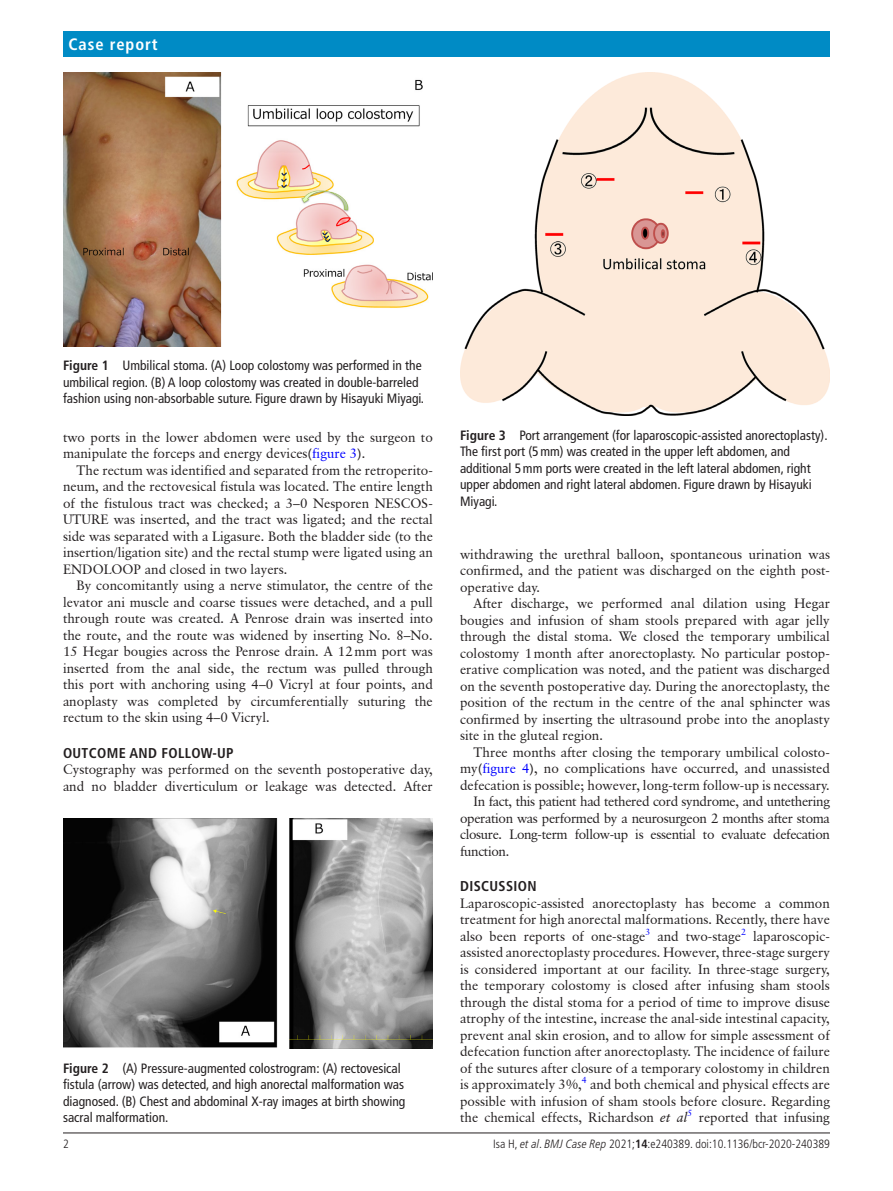
<style>
.page{position:relative;width:893px;height:1191px;background:#fff}
.page>*{position:absolute;margin:0;border:0;box-sizing:border-box;transform-origin:0 0}
.t1{font:700 condensed 16.5px "Frutiger LT Pro";letter-spacing:.055em;color:#fff}
.t2{font:700 condensed 14.25px "Frutiger LT Pro";letter-spacing:.025em;color:#231f20}
.t3{font:13.5px/16.5px "Classical Garamond BT";color:#231f20;text-align:justify}
.t4{font:condensed 13.5px/16.5px "Frutiger LT Pro";color:#231f20}
.t5{font:13.5px "Classical Garamond BT";letter-spacing:-.025em;color:#231f20}
.t6{font:300 condensed 12px "Frutiger LT Pro";color:#231f20}
.t7{font:9px "Classical Garamond BT";color:#00f}
.s1{font-weight:700}
.s2{color:#00f}
.s3{font-style:italic}
</style>
<div class="page">
<hr style="left:63px;top:1132px;width:767px;height:1px;background:#231f20">
<div style="left:63px;top:31px;width:767px;height:25px;background:#008bc5"></div>
<img style="left:63px;top:72px;width:370px;height:274px">
<img style="left:63px;top:818px;width:370px;height:230px">
<img style="left:460px;top:72px;width:370px;height:343px">
<p class="t1" style="left:69px;top:34px;width:91px">Case report</p>
<p class="t4" style="left:63px;top:357px;width:363px"><span class="s1">Figure 1</span> Umbilical stoma. (A) Loop colostomy was performed in the umbilical region. (B) A loop colostomy was created in double-barreled fashion using non-absorbable suture. Figure drawn by Hisayuki Miyagi.</p>
<p class="t3" style="left:63px;top:428px;width:371px">two ports in the lower abdomen were used by the surgeon to manipulate the forceps and energy devices(<span class="s2">figure 3</span>).</p>
<p class="t3" style="left:63px;top:461px;width:371px;text-indent:14px">The rectum was identified and separated from the retroperito&shy;neum, and the rectovesical fistula was located. The entire length of the fistulous tract was checked; a 3–0 Nesporen NESCOS-UTURE was inserted, and the tract was ligated; and the rectal side was separated with a Ligasure. Both the bladder side (to the insertion/ligation site) and the rectal stump were ligated using an ENDOLOOP and closed in two layers.</p>
<p class="t3" style="left:63px;top:577px;width:371px;text-indent:14px">By concomitantly using a nerve stimulator, the centre of the levator ani muscle and coarse tissues were detached, and a pull through route was created. A Penrose drain was inserted into the route, and the route was widened by inserting No. 8–No.<br>15 Hegar bougies across the Penrose drain. A 12mm port was inserted from the anal side, the rectum was pulled through this port with anchoring using 4–0 Vicryl at four points, and anoplasty was completed by circumferentially suturing the rectum to the skin using 4–0 Vicryl.</p>
<p class="t2" style="left:63px;top:744px;width:172px">OUTCOME AND FOLLOW-UP</p>
<p class="t3" style="left:63px;top:761px;width:371px">Cystography was performed on the seventh postoperative day, and no bladder diverticulum or leakage was detected. After</p>
<p class="t4" style="left:63px;top:1059px;width:344px"><span class="s1">Figure 2</span> (A) Pressure-augmented colostrogram: (A) rectovesical fistula (arrow) was detected, and high anorectal malformation was diagnosed. (B) Chest and abdominal X-ray images at birth showing sacral malformation.</p>
<p class="t4" style="left:460px;top:427px;width:369px"><span class="s1">Figure 3</span> Port arrangement (for laparoscopic-assisted anorectoplasty).<br>The first port (5mm) was created in the upper left abdomen, and additional 5mm ports were created in the left lateral abdomen, right upper abdomen and right lateral abdomen. Figure drawn by Hisayuki Miyagi.</p>
<p class="t3" style="left:460px;top:545px;width:371px">withdrawing the urethral balloon, spontaneous urination was confirmed, and the patient was discharged on the eighth post&shy;operative day.</p>
<p class="t3" style="left:460px;top:595px;width:371px;text-indent:14px">After discharge, we performed anal dilation using Hegar bougies and infusion of sham stools prepared with agar jelly through the distal stoma. We closed the temporary umbilical colostomy 1month after anorectoplasty. No particular postop&shy;erative complication was noted, and the patient was discharged on the seventh postoperative day. During the anorectoplasty, the position of the rectum in the centre of the anal sphincter was confirmed by inserting the ultrasound probe into the anoplasty site in the gluteal region.</p>
<p class="t3" style="left:474px;top:743px;width:358px">Three months after closing the temporary umbilical colosto-</p>
<p class="t3" style="left:460px;top:760px;width:371px">my(<span class="s2">figure 4</span>), no complications have occurred, and unassisted</p>
<p class="t3" style="left:460px;top:776px;width:371px">defecation is possible; however, long-term follow-up is necessary.</p>
<p class="t5" style="left:474px;top:793px;width:358px">In fact, this patient had tethered cord syndrome, and untethering</p>
<p class="t5" style="left:460px;top:809px;width:371px">operation was performed by a neurosurgeon 2 months after stoma</p>
<p class="t5" style="left:460px;top:826px;width:371px">closure. Long-term follow-up is essential to evaluate defecation</p>
<p class="t5" style="left:460px;top:842px;width:51px">function.</p>
<p class="t2" style="left:460px;top:877px;width:78px">DISCUSSION</p>
<p class="t3" style="left:460px;top:894px;width:371px">Laparoscopic-assisted anorectoplasty has become a common treatment for high anorectal malformations. Recently, there have also been reports of one-stage<sup>3</sup></p>
<p class="t3" style="left:657px;top:927px;width:85px">and two-stage</p>
<p class="t7" style="left:741px;top:925px;width:6px">2</p>
<p class="t3" style="left:460px;top:927px;width:371px;text-indent:293px">laparoscopic&shy;assisted anorectoplasty procedures. However, three-stage surgery is considered important at our facility. In three-stage surgery, the temporary colostomy is closed after infusing sham stools through the distal stoma for a period of time to improve disuse atrophy of the intestine, increase the anal-side intestinal capacity, prevent anal skin erosion, and to allow for simple assessment of defecation function after anorectoplasty. The incidence of failure of the sutures after closure of a temporary colostomy in children is approximately 3%,<sup>4</sup> and both chemical and physical effects are possible with infusion of sham stools before closure. Regarding the chemical effects, Richardson <span class="s3">et al</span><sup>5</sup> reported that infusing</p>
<p class="t6" style="left:63px;top:1136px;width:7px">2</p>
<p class="t6" style="left:493px;top:1136px;width:338px">Isa H, <span class="s3">et al</span>. <span class="s3">BMJ Case Rep</span> 2021;<span class="s1">14</span>:e240389. doi:10.1136/bcr-2020-240389</p>
</div>
